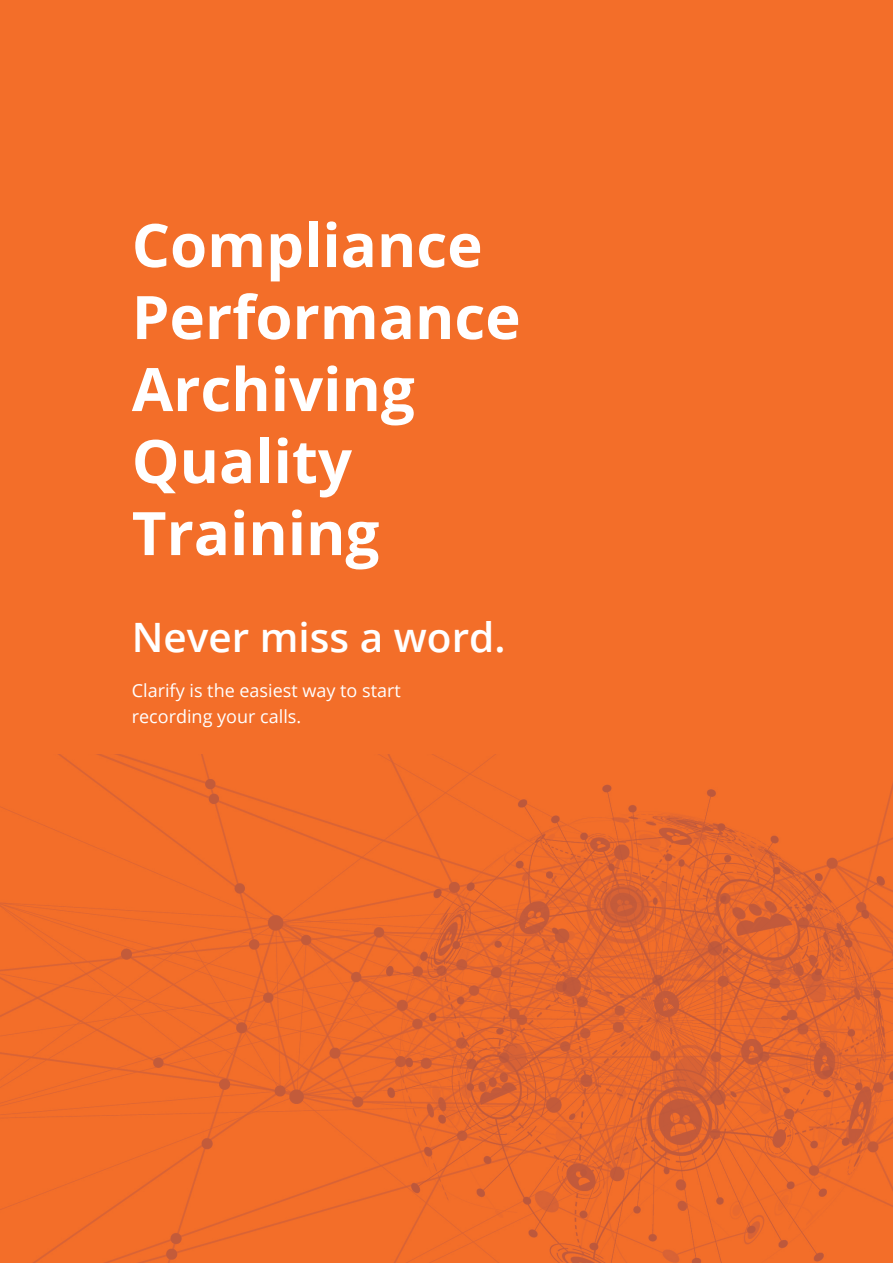
<style>
.page{position:relative;width:893px;height:1263px;background:#f36e29}
.page>*{position:absolute;margin:0;border:0;box-sizing:border-box;transform-origin:0 0}
.t1{font:700 60px/72px "Open Sans";color:#fff}
.t2{font:600 40.5px "Open Sans";color:#fff}
.t3{font:18px/25.5px "Open Sans";color:#fff}
</style>
<div class="page">
<img style="left:0;top:755px;width:893px;height:508px">
<h1 class="t1" style="left:132px;top:208px;width:390px">Compliance<br>Performance<br>Archiving<br>Quality<br>Training</h1>
<h2 class="t2" style="left:132px;top:610px;width:375px">Never miss a word.</h2>
<p class="t3" style="left:132px;top:677px;width:270px">Clarify is the easiest way to start recording your calls.</p>
</div>
